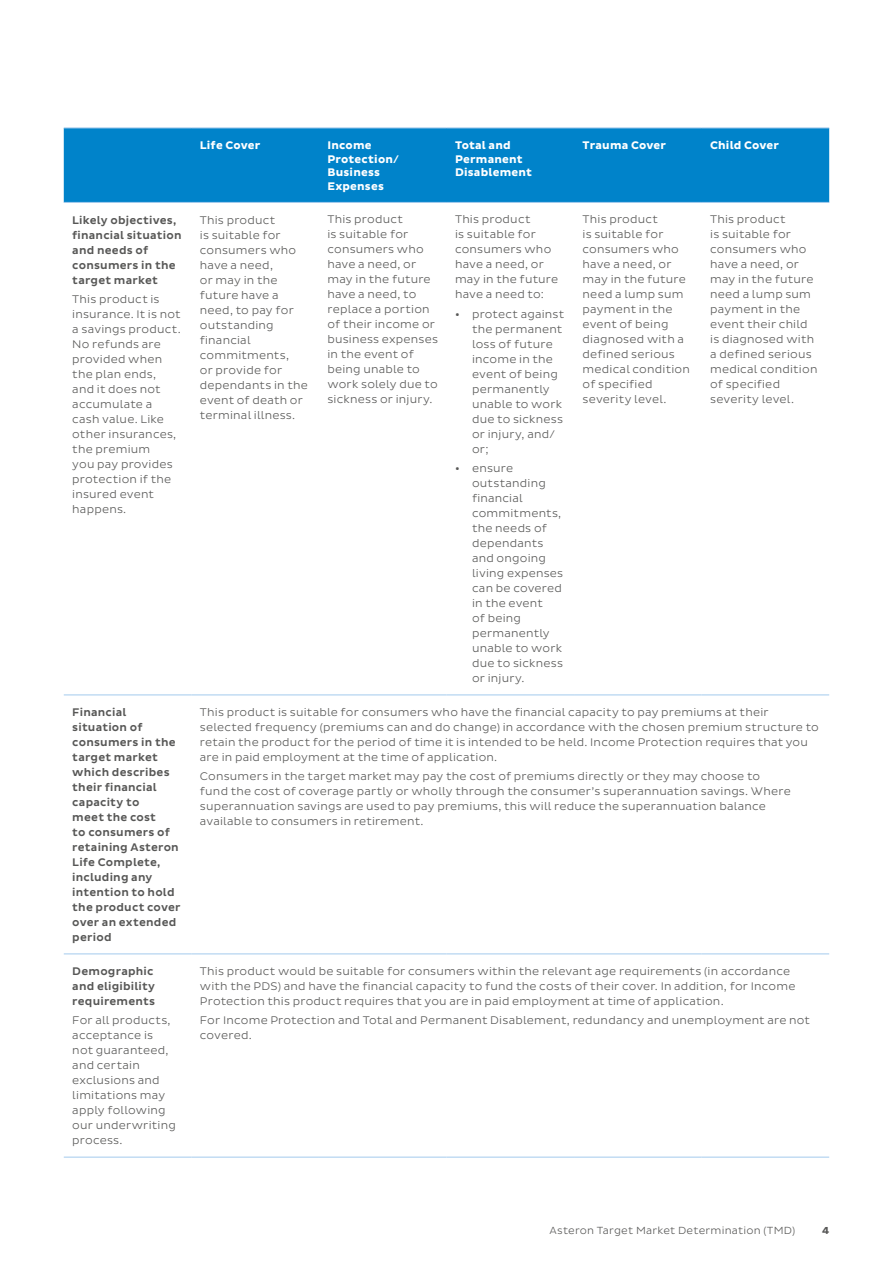
<style>
.page{position:relative;width:893px;height:1263px;background:#fff}
.page>*{position:absolute;margin:0;border:0;box-sizing:border-box;transform-origin:0 0}
.t1{font:300 11.25px/15px "Pluto Sans";letter-spacing:.02em;color:#575756}
.t2{font:500 11.25px/15px "Pluto Sans";letter-spacing:.02em;color:#575756}
.t3{font:700 11.25px/13.5px "Pluto Sans";letter-spacing:.02em;color:#fff}
.t4{font:300 10.5px "Pluto Sans";letter-spacing:.02em;color:#575756}
.t5{font:700 10.5px "Pluto Sans";color:#575756}
.s1{font-weight:500}
</style>
<div class="page">
<div style="left:64px;top:129px;width:765px;height:73px;background:#0083ca"></div>
<hr style="left:64px;top:128px;width:127px;height:1px;background:#a3caed">
<hr style="left:191px;top:128px;width:128px;height:1px;background:#a3caed">
<hr style="left:319px;top:128px;width:127px;height:1px;background:#a3caed">
<hr style="left:446px;top:128px;width:128px;height:1px;background:#a3caed">
<hr style="left:574px;top:128px;width:128px;height:1px;background:#a3caed">
<hr style="left:702px;top:128px;width:127px;height:1px;background:#a3caed">
<hr style="left:64px;top:202px;width:127px;height:1px;background:#a3caed">
<hr style="left:191px;top:202px;width:128px;height:1px;background:#a3caed">
<hr style="left:319px;top:202px;width:127px;height:1px;background:#a3caed">
<hr style="left:64px;top:694px;width:127px;height:1px;background:#a3caed">
<hr style="left:191px;top:694px;width:128px;height:1px;background:#a3caed">
<hr style="left:319px;top:694px;width:127px;height:1px;background:#a3caed">
<hr style="left:64px;top:953px;width:127px;height:1px;background:#a3caed">
<hr style="left:191px;top:953px;width:128px;height:1px;background:#a3caed">
<hr style="left:319px;top:953px;width:127px;height:1px;background:#a3caed">
<hr style="left:446px;top:953px;width:128px;height:1px;background:#a3caed">
<hr style="left:574px;top:953px;width:128px;height:1px;background:#a3caed">
<hr style="left:702px;top:953px;width:127px;height:1px;background:#a3caed">
<hr style="left:64px;top:1157px;width:127px;height:1px;background:#a3caed">
<hr style="left:191px;top:1157px;width:128px;height:1px;background:#a3caed">
<hr style="left:319px;top:1157px;width:127px;height:1px;background:#a3caed">
<hr style="left:446px;top:1157px;width:128px;height:1px;background:#a3caed">
<hr style="left:574px;top:1157px;width:128px;height:1px;background:#a3caed">
<hr style="left:702px;top:1157px;width:127px;height:1px;background:#a3caed">
<hr style="left:446px;top:202px;width:128px;height:1px;background:#a3caed">
<hr style="left:574px;top:202px;width:128px;height:1px;background:#a3caed">
<hr style="left:702px;top:202px;width:127px;height:1px;background:#a3caed">
<hr style="left:446px;top:694px;width:128px;height:1px;background:#a3caed">
<hr style="left:574px;top:694px;width:128px;height:1px;background:#a3caed">
<hr style="left:702px;top:694px;width:127px;height:1px;background:#a3caed">
<p class="t2" style="left:72px;top:213px;width:111px">Likely objectives, financial situation and needs of consumers in the target market</p>
<p class="t1" style="left:72px;top:292px;width:110px">This product is insurance. It is not a savings product.<br>No refunds are provided when the plan ends, and it does not accumulate a cash value. Like other insurances, the premium<br>you pay provides protection if the insured event happens.</p>
<p class="t3" style="left:200px;top:139px;width:62px">Life Cover</p>
<p class="t3" style="left:327px;top:139px;width:73px">Income<br>Protection/<br>Business<br>Expenses</p>
<p class="t3" style="left:455px;top:139px;width:78px">Total and<br>Permanent<br>Disablement</p>
<p class="t3" style="left:583px;top:139px;width:85px">Trauma Cover</p>
<p class="t3" style="left:710px;top:139px;width:70px">Child Cover</p>
<p class="t1" style="left:200px;top:212px;width:110px">This product<br>is suitable for consumers who have a need,<br>or may in the future have a need, to pay for outstanding financial commitments,<br>or provide for dependants in the event of death or terminal illness.</p>
<p class="t1" style="left:327px;top:212px;width:112px">This product<br>is suitable for consumers who have a need, or may in the future have a need, to replace a portion of their income or business expenses in the event of being unable to work solely due to sickness or injury.</p>
<p class="t1" style="left:455px;top:212px;width:105px">This product<br>is suitable for consumers who have a need, or may in the future have a need to:</p>
<p class="t1" style="left:472px;top:306px;width:94px;text-indent:-17px"><span class="s1">•</span> protect against the permanent loss of future income in the event of being permanently unable to work due to sickness or injury, and/ or;</p>
<p class="t1" style="left:472px;top:461px;width:93px;text-indent:-17px"><span class="s1">•</span> ensure outstanding financial commitments, the needs of dependants and ongoing living expenses can be covered in the event<br>of being permanently unable to work due to sickness or injury.</p>
<p class="t1" style="left:583px;top:212px;width:109px">This product<br>is suitable for consumers who have a need, or may in the future need a lump sum payment in the event of being diagnosed with a defined serious medical condition of specified severity level.</p>
<p class="t1" style="left:710px;top:212px;width:109px">This product<br>is suitable for consumers who have a need, or may in the future need a lump sum payment in the event their child is diagnosed with a defined serious medical condition of specified severity level.</p>
<p class="t2" style="left:72px;top:705px;width:110px">Financial situation of consumers in the target market which describes their financial capacity to<br>meet the cost<br>to consumers of retaining Asteron<br>Life Complete, including any intention to hold the product cover over an extended period</p>
<p class="t1" style="left:200px;top:704px;width:621px">This product is suitable for consumers who have the financial capacity to pay premiums at their selected frequency (premiums can and do change) in accordance with the chosen premium structure to retain the product for the period of time it is intended to be held. Income Protection requires that you are in paid employment at the time of application.</p>
<p class="t1" style="left:200px;top:769px;width:592px">Consumers in the target market may pay the cost of premiums directly or they may choose to fund the cost of coverage partly or wholly through the consumer’s superannuation savings. Where superannuation savings are used to pay premiums, this will reduce the superannuation balance available to consumers in retirement.</p>
<p class="t2" style="left:72px;top:964px;width:84px">Demographic and eligibility requirements</p>
<p class="t1" style="left:72px;top:1013px;width:105px">For all products, acceptance is not guaranteed, and certain exclusions and limitations may apply following our underwriting process.</p>
<p class="t1" style="left:200px;top:963px;width:597px">This product would be suitable for consumers within the relevant age requirements (in accordance with the PDS) and have the financial capacity to fund the costs of their cover. In addition, for Income<br>Protection this product requires that you are in paid employment at time of application.</p>
<p class="t1" style="left:200px;top:1013px;width:611px">For Income Protection and Total and Permanent Disablement, redundancy and unemployment are not covered.</p>
<p class="t4" style="left:550px;top:1224px;width:247px">Asteron Target Market Determination (TMD)</p>
<p class="t5" style="left:822px;top:1224px;width:9px">4</p>
</div>
